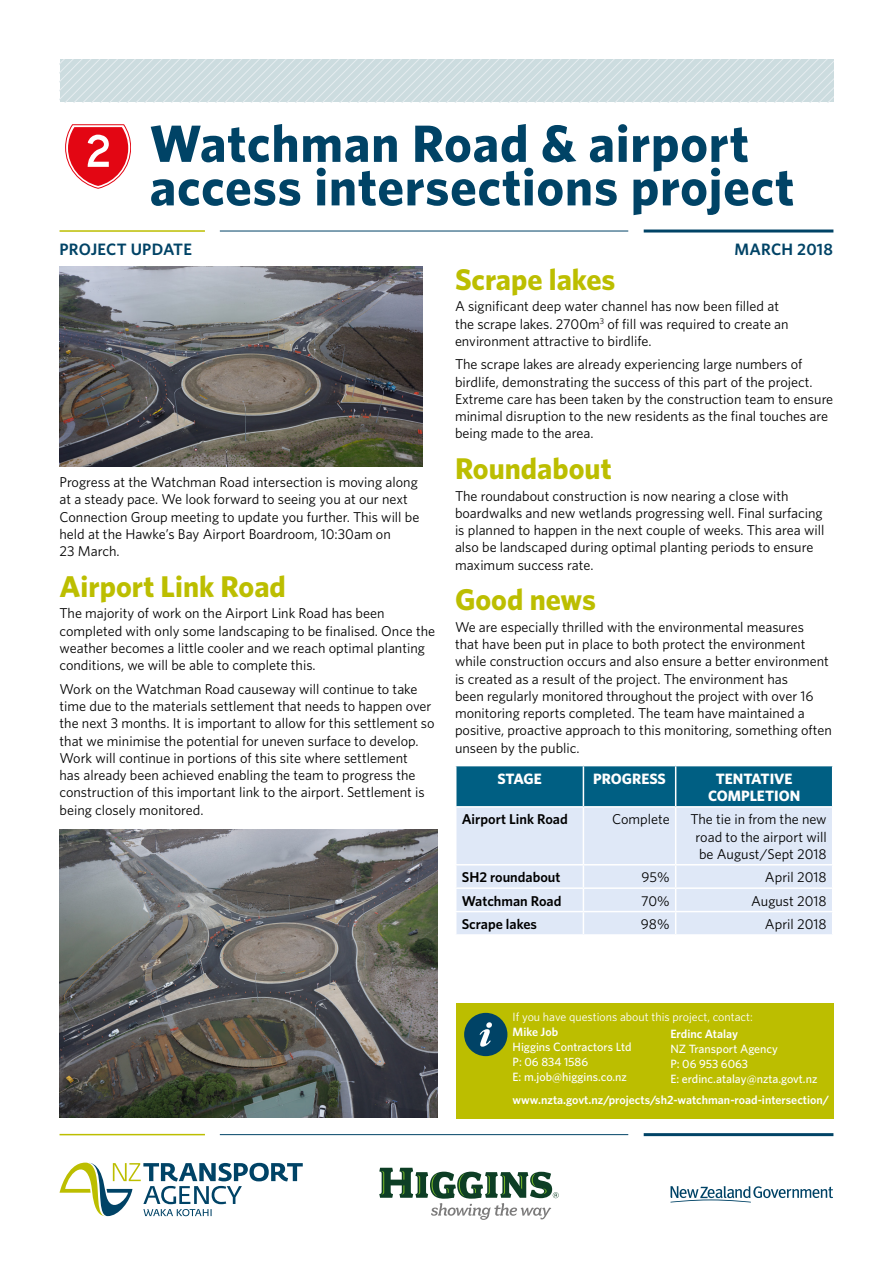
<style>
.page{position:relative;width:893px;height:1263px;background:#fff}
.page>*{position:absolute;margin:0;border:0;box-sizing:border-box;transform-origin:0 0}
.t1{font:700 52.5px/43.5px "Whitney";letter-spacing:.015em;color:#004366}
.t2{font:700 30px "Whitney";color:#bcbe00}
.t3{font:600 16.5px "Whitney";letter-spacing:.015em;color:#004366}
.t4{font:700 15px/17.2px "Whitney";color:#fff;text-align:center}
.t5{font:14.25px/17.2px "Whitney";color:#000}
.t6{font:600 14.25px "Whitney";color:#000}
.t7{font:500 12px/15px "Whitney";color:#fff}
.t8{font:600 12px "Whitney";color:#fff}
.t9{font:12px "Whitney";color:#fff}
</style>
<div class="page">
<hr style="left:644px;top:229px;width:189px;height:3px;background:#004366">
<hr style="left:220px;top:231px;width:408px;height:1px;background:#004366">
<hr style="left:60px;top:230px;width:145px;height:2px;background:#bcbe00">
<hr style="left:644px;top:1133px;width:189px;height:3px;background:#004366">
<hr style="left:220px;top:1134px;width:408px;height:1px;background:#004366">
<hr style="left:60px;top:1134px;width:145px;height:1px;background:#bcbe00">
<svg style="left:60px;top:60px;width:773px;height:42px"></svg>
<svg style="left:670px;top:1186px;width:163px;height:16px"></svg>
<svg style="left:60px;top:1162px;width:243px;height:55px"></svg>
<div style="left:456px;top:766px;width:376px;height:40px;background:#005f83"></div>
<div style="left:456px;top:808px;width:376px;height:126px;background:#dfe8f7"></div>
<hr style="left:583px;top:766px;width:1px;height:40px;background:#fff">
<hr style="left:675px;top:766px;width:1px;height:40px;background:#fff">
<hr style="left:583px;top:808px;width:1px;height:56px;background:#fff">
<hr style="left:675px;top:808px;width:1px;height:56px;background:#fff">
<hr style="left:455px;top:864px;width:128px;height:1px;background:#fff">
<hr style="left:583px;top:864px;width:93px;height:1px;background:#fff">
<hr style="left:676px;top:864px;width:157px;height:1px;background:#fff">
<hr style="left:455px;top:887px;width:128px;height:2px;background:#fff">
<hr style="left:583px;top:887px;width:93px;height:2px;background:#fff">
<hr style="left:676px;top:887px;width:157px;height:2px;background:#fff">
<hr style="left:455px;top:911px;width:128px;height:1px;background:#fff">
<hr style="left:583px;top:911px;width:93px;height:1px;background:#fff">
<svg style="left:583px;top:865px;width:1px;height:69px"></svg>
<hr style="left:676px;top:911px;width:157px;height:1px;background:#fff">
<svg style="left:675px;top:865px;width:1px;height:69px"></svg>
<svg style="left:65px;top:124px;width:66px;height:65px"></svg>
<svg style="left:379px;top:1168px;width:180px;height:52px"></svg>
<div style="left:456px;top:1003px;width:377px;height:115px;background:#bcbe00"></div>
<div style="left:464px;top:1013px;width:43px;height:43px;background:#004366;border-radius:50%"></div>
<svg style="left:480px;top:1022px;width:12px;height:25px"></svg>
<img style="left:60px;top:829px;width:378px;height:289px">
<img style="left:59px;top:267px;width:364px;height:200px">
<h1 class="t1" style="left:150px;top:121px;width:646px">Watchman Road &amp; airport access intersections project</h1>
<p class="t3" style="left:60px;top:238px;width:134px">PROJECT UPDATE</p>
<p class="t3" style="left:734px;top:238px;width:100px">MARCH 2018</p>
<p class="t5" style="left:60px;top:473px;width:361px">Progress at the Watchman Road intersection is moving along at a steady pace. We look forward to seeing you at our next Connection Group meeting to update you further. This will be held at the Hawke’s Bay Airport Boardroom, 10:30am on<br>23 March.</p>
<h2 class="t2" style="left:60px;top:566px;width:228px">Airport Link Road</h2>
<p class="t5" style="left:60px;top:604px;width:377px">The majority of work on the Airport Link Road has been completed with only some landscaping to be finalised. Once the weather becomes a little cooler and we reach optimal planting conditions, we will be able to complete this.</p>
<p class="t5" style="left:60px;top:680px;width:377px">Work on the Watchman Road causeway will continue to take time due to the materials settlement that needs to happen over the next 3 months. It is important to allow for this settlement so that we minimise the potential for uneven surface to develop.<br>Work will continue in portions of this site where settlement<br>has already been achieved enabling the team to progress the construction of this important link to the airport. Settlement is being closely monitored.</p>
<h2 class="t2" style="left:455px;top:259px;width:162px">Scrape lakes</h2>
<p class="t5" style="left:455px;top:297px;width:335px">A significant deep water channel has now been filled at the scrape lakes. 2700m<sup>3</sup> of fill was required to create an environment attractive to birdlife.</p>
<p class="t5" style="left:455px;top:355px;width:380px">The scrape lakes are already experiencing large numbers of birdlife, demonstrating the success of this part of the project.<br>Extreme care has been taken by the construction team to ensure minimal disruption to the new residents as the final touches are being made to the area.</p>
<h2 class="t2" style="left:455px;top:448px;width:158px">Roundabout</h2>
<p class="t5" style="left:455px;top:487px;width:371px">The roundabout construction is now nearing a close with boardwalks and new wetlands progressing well. Final surfacing is planned to happen in the next couple of weeks. This area will also be landscaped during optimal planting periods to ensure maximum success rate.</p>
<h2 class="t2" style="left:455px;top:580px;width:143px">Good news</h2>
<p class="t5" style="left:455px;top:618px;width:378px">We are especially thrilled with the environmental measures<br>that have been put in place to both protect the environment while construction occurs and also ensure a better environment is created as a result of the project. The environment has<br>been regularly monitored throughout the project with over 16 monitoring reports completed. The team have maintained a positive, proactive approach to this monitoring, something often unseen by the public.</p>
<p class="t4" style="left:497px;top:769px;width:46px">STAGE</p>
<p class="t4" style="left:593px;top:769px;width:74px">PROGRESS</p>
<p class="t4" style="left:708px;top:769px;width:94px">TENTATIVE<br>COMPLETION</p>
<p class="t6" style="left:462px;top:810px;width:107px">Airport Link Road</p>
<p class="t5" style="left:612px;top:810px;width:59px">Complete</p>
<p class="t5" style="left:696px;top:810px;width:133px;text-align:justify;text-indent:-5px">The tie in from the new road to the airport will be August/Sept 2018</p>
<p class="t6" style="left:462px;top:868px;width:100px">SH2 roundabout</p>
<p class="t5" style="left:642px;top:868px;width:30px">95%</p>
<p class="t5" style="left:765px;top:868px;width:63px">April 2018</p>
<p class="t6" style="left:462px;top:891px;width:101px">Watchman Road</p>
<p class="t5" style="left:641px;top:892px;width:30px">70%</p>
<p class="t5" style="left:751px;top:892px;width:77px">August 2018</p>
<p class="t6" style="left:462px;top:914px;width:77px">Scrape lakes</p>
<p class="t5" style="left:641px;top:915px;width:30px">98%</p>
<p class="t5" style="left:765px;top:915px;width:63px">April 2018</p>
<p class="t9" style="left:513px;top:1009px;width:242px">If you have questions about this project, contact:</p>
<p class="t8" style="left:513px;top:1024px;width:47px">Mike Job</p>
<p class="t7" style="left:513px;top:1039px;width:120px">Higgins Contractors Ltd<br>P: 06 834 1586<br>E: m.job@higgins.co.nz</p>
<p class="t8" style="left:513px;top:1091px;width:318px">www.nzta.govt.nz/projects/sh2-watchman-road-intersection/</p>
<p class="t8" style="left:670px;top:1026px;width:69px">Erdinc Atalay</p>
<p class="t7" style="left:670px;top:1041px;width:149px">NZ Transport Agency<br>P: 06 953 6063<br>E: erdinc.atalay@nzta.govt.nz</p>
</div>
